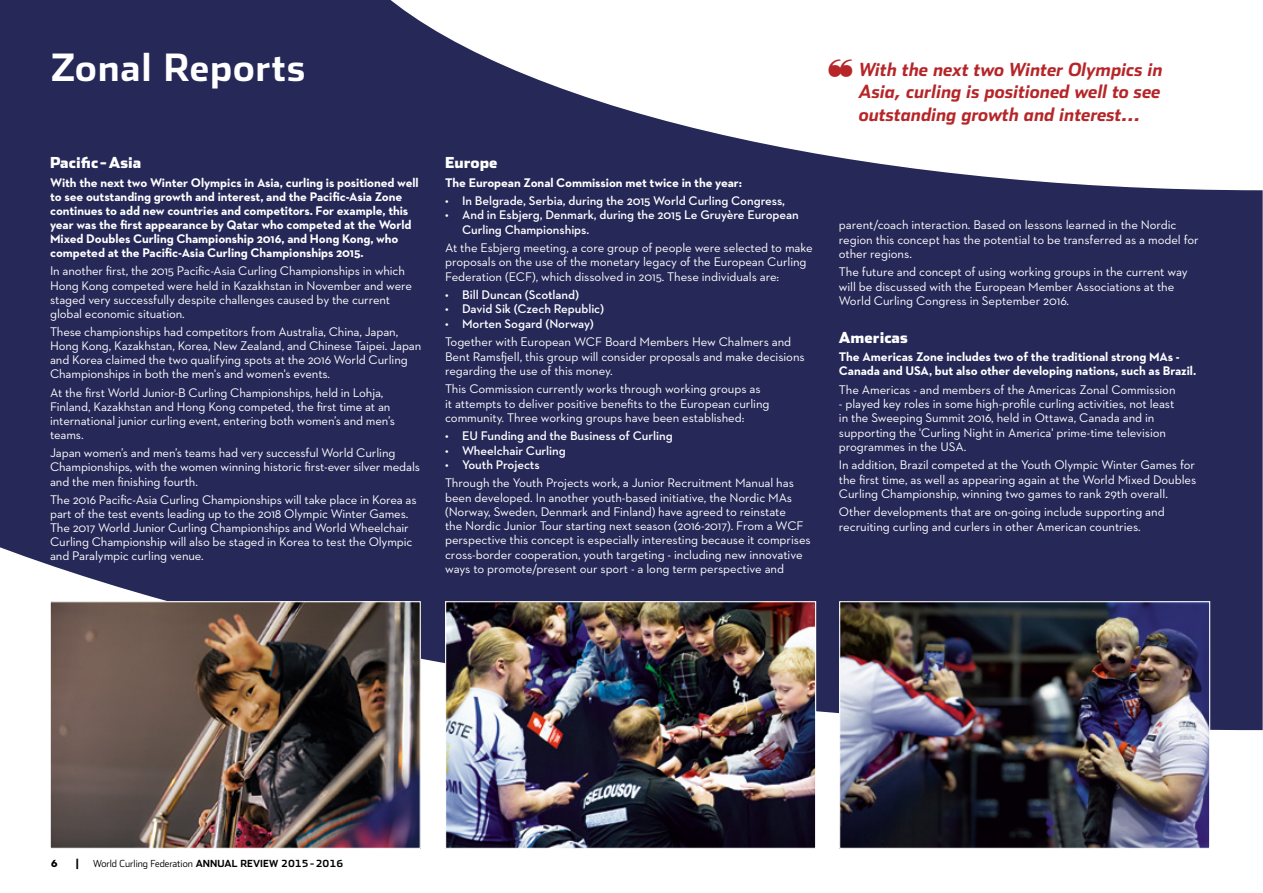
<style>
.page{position:relative;width:1263px;height:893px;background:#fff}
.page>*{position:absolute;margin:0;border:0;box-sizing:border-box;transform-origin:0 0}
.t1{font:37.5px "Stainless Bold Tab";letter-spacing:.025em;color:#fff}
.t2{font:18px/22.5px "Stainless Bold Italic Tab";color:#b62528;text-align:justify}
.t3{font:15px "Stainless Black Tab";letter-spacing:.005em;color:#fff}
.t4{font:12.75px/14.2px "Neutraface 2 Text";letter-spacing:-.01em;color:#fff}
.t5{font:700 12.75px/14.1px "Neutraface 2 Text";letter-spacing:-.005em;color:#fff}
.t6{font:600 12.75px/14.2px "Neutraface 2 Text";letter-spacing:-.005em;color:#fff}
.t7{font:10.5px "Neutraface Display Titling";color:#000}
.t8{font:10.5px "Stainless Black Tab";color:#000}
.t9{font:9.75px "Stainless Light Tab";color:#000}
.s1{font-family:"Stainless Bold Tab"}
</style>
<div class="page">
<div style="left:0;top:0;width:1263px;height:730px;background:#262858"></div>
<svg style="left:367px;top:0;width:896px;height:191px"></svg>
<img style="left:52px;top:603px;width:367px;height:244px">
<div style="left:50px;top:601px;width:371px;height:248px;border:1px solid #fff"></div>
<img style="left:841px;top:603px;width:367px;height:244px">
<div style="left:839px;top:601px;width:371px;height:248px;border:1px solid #fff"></div>
<img style="left:447px;top:603px;width:367px;height:244px">
<div style="left:445px;top:601px;width:371px;height:248px;border:1px solid #fff"></div>
<svg style="left:1262px;top:536px;width:1px;height:195px"></svg>
<svg style="left:829px;top:59px;width:23px;height:18px"></svg>
<h1 class="t1" style="left:51px;top:44px;width:256px">Zonal Reports</h1>
<p class="t3" style="left:50px;top:153px;width:93px">Pacific-Asia</p>
<p class="t5" style="left:50px;top:175px;width:370px">With the next two Winter Olympics in Asia, curling is positioned well to see outstanding growth and interest, and the Pacific-Asia Zone continues to add new countries and competitors. For example, this year was the first appearance by Qatar who competed at the World Mixed Doubles Curling Championship 2016, and Hong Kong, who competed at the Pacific-Asia Curling Championships 2015.</p>
<p class="t4" style="left:50px;top:264px;width:363px">In another first, the 2015 Pacific-Asia Curling Championships in which Hong Kong competed were held in Kazakhstan in November and were staged very successfully despite challenges caused by the current global economic situation.</p>
<p class="t4" style="left:50px;top:324px;width:373px">These championships had competitors from Australia, China, Japan, Hong Kong, Kazakhstan, Korea, New Zealand, and Chinese Taipei. Japan and Korea claimed the two qualifying spots at the 2016 World Curling Championships in both the men's and women's events.</p>
<p class="t4" style="left:50px;top:385px;width:346px">At the first World Junior-B Curling Championships, held in Lohja, Finland, Kazakhstan and Hong Kong competed, the first time at an international junior curling event, entering both women’s and men’s teams.</p>
<p class="t4" style="left:50px;top:446px;width:371px">Japan women’s and men’s teams had very successful World Curling<br>Championships, with the women winning historic first-ever silver medals and the men finishing fourth.</p>
<p class="t4" style="left:50px;top:492px;width:368px">The 2016 Pacific-Asia Curling Championships will take place in Korea as part of the test events leading up to the 2018 Olympic Winter Games.<br>The 2017 World Junior Curling Championships and World Wheelchair Curling Championship will also be staged in Korea to test the Olympic and Paralympic curling venue.</p>
<p class="t3" style="left:445px;top:153px;width:54px">Europe</p>
<p class="t5" style="left:445px;top:175px;width:299px">The European Zonal Commission met twice in the year:</p>
<p class="t6" style="left:445px;top:194px;width:342px">• In Belgrade, Serbia, during the 2015 World Curling Congress,</p>
<p class="t6" style="left:462px;top:208px;width:338px;text-indent:-17px">• And in Esbjerg, Denmark, during the 2015 Le Gruyère European<br>Curling Championships.</p>
<p class="t4" style="left:445px;top:241px;width:369px">At the Esbjerg meeting, a core group of people were selected to make proposals on the use of the monetary legacy of the European Curling<br>Federation (ECF), which dissolved in 2015. These individuals are:</p>
<p class="t6" style="left:445px;top:288px;width:135px">• Bill Duncan (Scotland)</p>
<p class="t6" style="left:445px;top:302px;width:161px">• David Sik (Czech Republic)</p>
<p class="t6" style="left:445px;top:316px;width:150px">• Morten Sogard (Norway)</p>
<p class="t4" style="left:445px;top:335px;width:361px">Together with European WCF Board Members Hew Chalmers and<br>Bent Ramsfjell, this group will consider proposals and make decisions regarding the use of this money.</p>
<p class="t4" style="left:445px;top:382px;width:326px">This Commission currently works through working groups as it attempts to deliver positive benefits to the European curling community. Three working groups have been established:</p>
<p class="t6" style="left:445px;top:429px;width:229px">• EU Funding and the Business of Curling</p>
<p class="t6" style="left:445px;top:443px;width:122px">• Wheelchair Curling</p>
<p class="t6" style="left:445px;top:457px;width:96px">• Youth Projects</p>
<p class="t4" style="left:445px;top:476px;width:367px">Through the Youth Projects work, a Junior Recruitment Manual has been developed. In another youth-based initiative, the Nordic MAs (Norway, Sweden, Denmark and Finland) have agreed to reinstate<br>the Nordic Junior Tour starting next season (2016-2017). From a WCF perspective this concept is especially interesting because it comprises cross-border cooperation, youth targeting - including new innovative ways to promote/present our sport - a long term perspective and</p>
<h2 class="t2" style="left:859px;top:58px;width:305px">With the next two Winter Olympics in Asia, curling is positioned well to see outstanding growth and interest...</h2>
<p class="t4" style="left:839px;top:218px;width:361px">parent/coach interaction. Based on lessons learned in the Nordic region this concept has the potential to be transferred as a model for other regions.</p>
<p class="t4" style="left:839px;top:265px;width:350px">The future and concept of using working groups in the current way will be discussed with the European Member Associations at the<br>World Curling Congress in September 2016.</p>
<p class="t3" style="left:839px;top:328px;width:70px">Americas</p>
<p class="t5" style="left:839px;top:350px;width:359px">The Americas Zone includes two of the traditional strong MAs -<br>Canada and USA, but also other developing nations, such as Brazil.</p>
<p class="t4" style="left:839px;top:382px;width:338px">The Americas - and members of the Americas Zonal Commission</p>
<p class="t4" style="left:839px;top:396px;width:337px">- played key roles in some high-profile curling activities, not least in the Sweeping Summit 2016, held in Ottawa, Canada and in supporting the 'Curling Night in America' prime-time television programmes in the USA.</p>
<p class="t4" style="left:839px;top:458px;width:359px;text-align:justify">In addition, Brazil competed at the Youth Olympic Winter Games for the first time, as well as appearing again at the World Mixed Doubles Curling Championship, winning two games to rank 29th overall.</p>
<p class="t4" style="left:839px;top:505px;width:327px">Other developments that are on-going include supporting and recruiting curling and curlers in other American countries.</p>
<p class="t7" style="left:51px;top:857px;width:8px">6</p>
<p class="t8" style="left:75px;top:856px;width:6px">|</p>
<p class="t9" style="left:93px;top:858px;width:252px">World Curling Federation <span class="s1">ANNUAL REVIEW 2015-2016</span></p>
</div>
